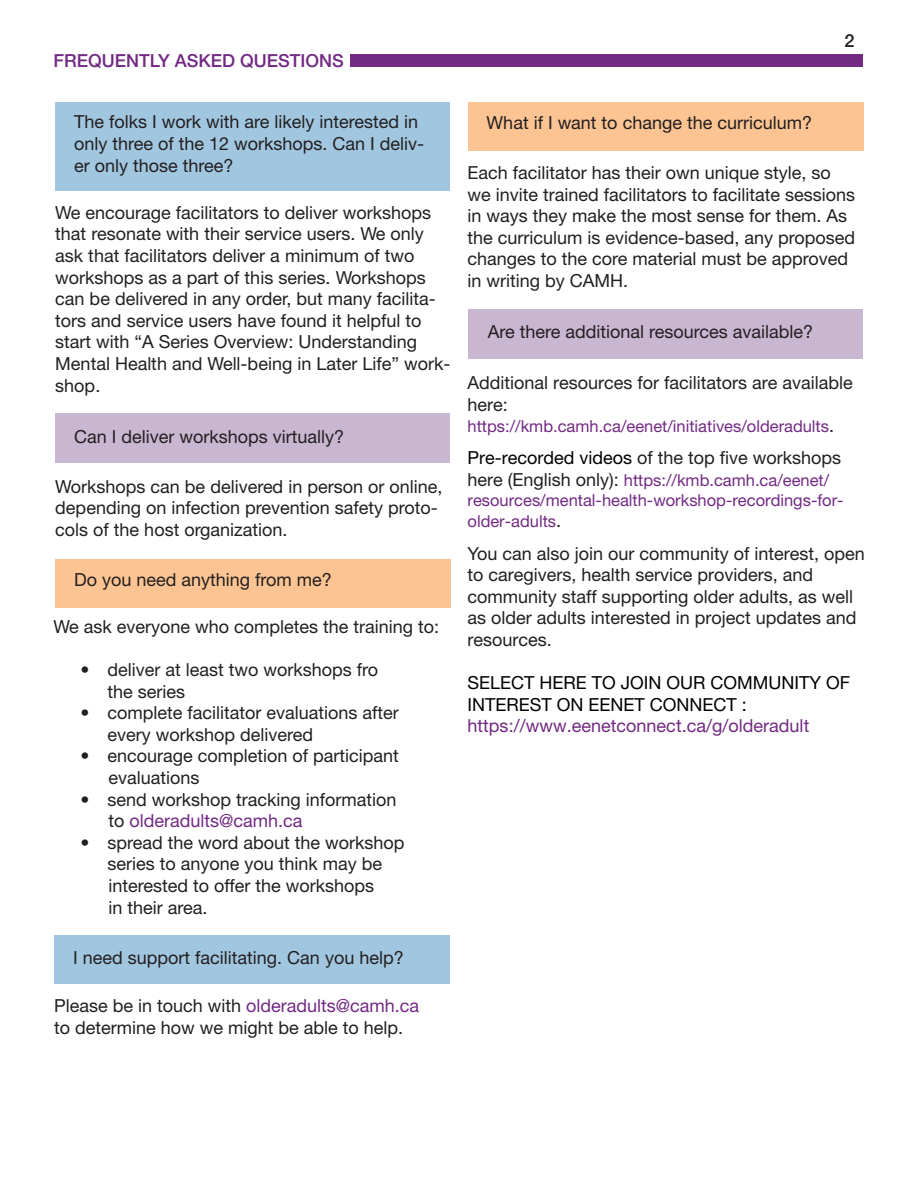
<style>
.page{position:relative;width:918px;height:1188px;background:#fff}
.page>*{position:absolute;margin:0;border:0;box-sizing:border-box;transform-origin:0 0}
.t1{font:18px/21.6px "Helvetica Neue LT Std";color:#231f20}
.t2{font:18px/21.6px "Helvetica Neue LT Std";color:#000}
.t3{font:500 18px "Helvetica Neue LT Std";color:#722a83}
.t4{font:18px "Helvetica Neue LT Std";color:#722a83}
.t5{font:500 18px "Helvetica Neue LT Std";color:#231f20}
.t6{font:16.5px/20.7px "Helvetica Neue LT Std";color:#722a83}
.s1{color:#231f20}
.s2{color:#722a83}
.s3{font-size:18px;color:#231f20}
.s4{color:#000}
.s5{color:#722a81}
</style>
<div class="page">
<div style="left:350px;top:54px;width:513px;height:13px;background:#722a83"></div>
<div style="left:55px;top:559px;width:396px;height:49px;background:#fcc492"></div>
<div style="left:468px;top:102px;width:395px;height:49px;background:#fcc492"></div>
<div style="left:55px;top:413px;width:394px;height:50px;background:#c9b6d1"></div>
<div style="left:469px;top:309px;width:394px;height:49px;background:#c9b6d1"></div>
<div style="left:55px;top:102px;width:394px;height:89px;background:#a1c7e0"></div>
<div style="left:54px;top:935px;width:396px;height:49px;background:#a1c7e0"></div>
<p class="t3" style="left:53px;top:50px;width:292px">FREQUENTLY ASKED QUESTIONS</p>
<p class="t5" style="left:844px;top:30px;width:12px">2</p>
<p class="t1" style="left:74px;top:111px;width:352px">The folks I work with are likely interested in only three of the 12 workshops. Can I deliv&shy;er only those three?</p>
<p class="t1" style="left:55px;top:201px;width:397px">We encourage facilitators to deliver workshops that resonate with their service users. We only ask that facilitators deliver a minimum of two workshops as a part of this series. Workshops can be delivered in any order, but many facilita&shy;tors and service users have found it helpful to start with “A Series Overview: Understanding Mental Health and Well-being in Later Life” work&shy;shop.</p>
<p class="t1" style="left:74px;top:426px;width:272px">Can I deliver workshops virtually?</p>
<p class="t1" style="left:55px;top:475px;width:389px">Workshops can be delivered in person or online, depending on infection prevention safety proto&shy;cols of the host organization.</p>
<p class="t1" style="left:74px;top:569px;width:259px">Do you need anything from me?</p>
<p class="t1" style="left:53px;top:615px;width:387px">We ask everyone who completes the training to:</p>
<p class="t1" style="left:80px;top:658px;width:299px">• deliver at least two workshops fro</p>
<p class="t1" style="left:107px;top:680px;width:79px">the series</p>
<p class="t1" style="left:80px;top:702px;width:320px">• complete facilitator evaluations after</p>
<p class="t1" style="left:107px;top:723px;width:207px">every workshop delivered</p>
<p class="t1" style="left:80px;top:745px;width:320px">• encourage completion of participant</p>
<p class="t1" style="left:108px;top:766px;width:93px">evaluations</p>
<p class="t1" style="left:80px;top:788px;width:318px">• send workshop tracking information</p>
<p class="t4" style="left:108px;top:810px;width:196px"><span class="s1">to</span> olderadults@camh.ca</p>
<p class="t1" style="left:80px;top:831px;width:326px">• spread the word about the workshop</p>
<p class="t1" style="left:107px;top:853px;width:276px">series to anyone you think may be</p>
<p class="t1" style="left:108px;top:874px;width:267px">interested to offer the workshops</p>
<p class="t1" style="left:108px;top:896px;width:101px">in their area.</p>
<p class="t1" style="left:73px;top:947px;width:332px">I need support facilitating. Can you help?</p>
<p class="t1" style="left:54px;top:995px;width:367px">Please be in touch with <span class="s2">olderadults@camh.ca</span></p>
<p class="t1" style="left:54px;top:1016px;width:351px">to determine how we might be able to help.</p>
<p class="t1" style="left:487px;top:112px;width:327px">What if I want to change the curriculum?</p>
<p class="t1" style="left:467px;top:161px;width:389px">Each facilitator has their own unique style, so we invite trained facilitators to facilitate sessions in ways they make the most sense for them. As the curriculum is evidence-based, any proposed changes to the core material must be approved in writing by CAMH.</p>
<p class="t1" style="left:488px;top:321px;width:327px">Are there additional resources available?</p>
<p class="t1" style="left:468px;top:372px;width:387px">Additional resources for facilitators are available here:</p>
<p class="t6" style="left:468px;top:416px;width:368px">https://kmb.camh.ca/eenet/initiatives/olderadults<span class="s3">.</span></p>
<p class="t1" style="left:468px;top:447px;width:375px"><span class="s4">Pre-recorded videos</span> of the top five workshops</p>
<p class="t6" style="left:468px;top:470px;width:378px"><span class="s3">here (English only):</span> https://<span class="s5">kmb</span>.camh.ca/eenet/ resources/mental-health-workshop-recordings-for&shy;older-adults<span class="s3">.</span></p>
<p class="t1" style="left:468px;top:542px;width:399px">You can also join our community of interest, open to caregivers, health service providers, and community staff supporting older adults, as well as older adults interested in project updates and resources.</p>
<p class="t2" style="left:468px;top:672px;width:384px">SELECT HERE TO JOIN OUR COMMUNITY OF<br>INTEREST ON EENET CONNECT : <span class="s5">https://www.eenetconnect.ca/g/olderadult</span></p>
</div>
